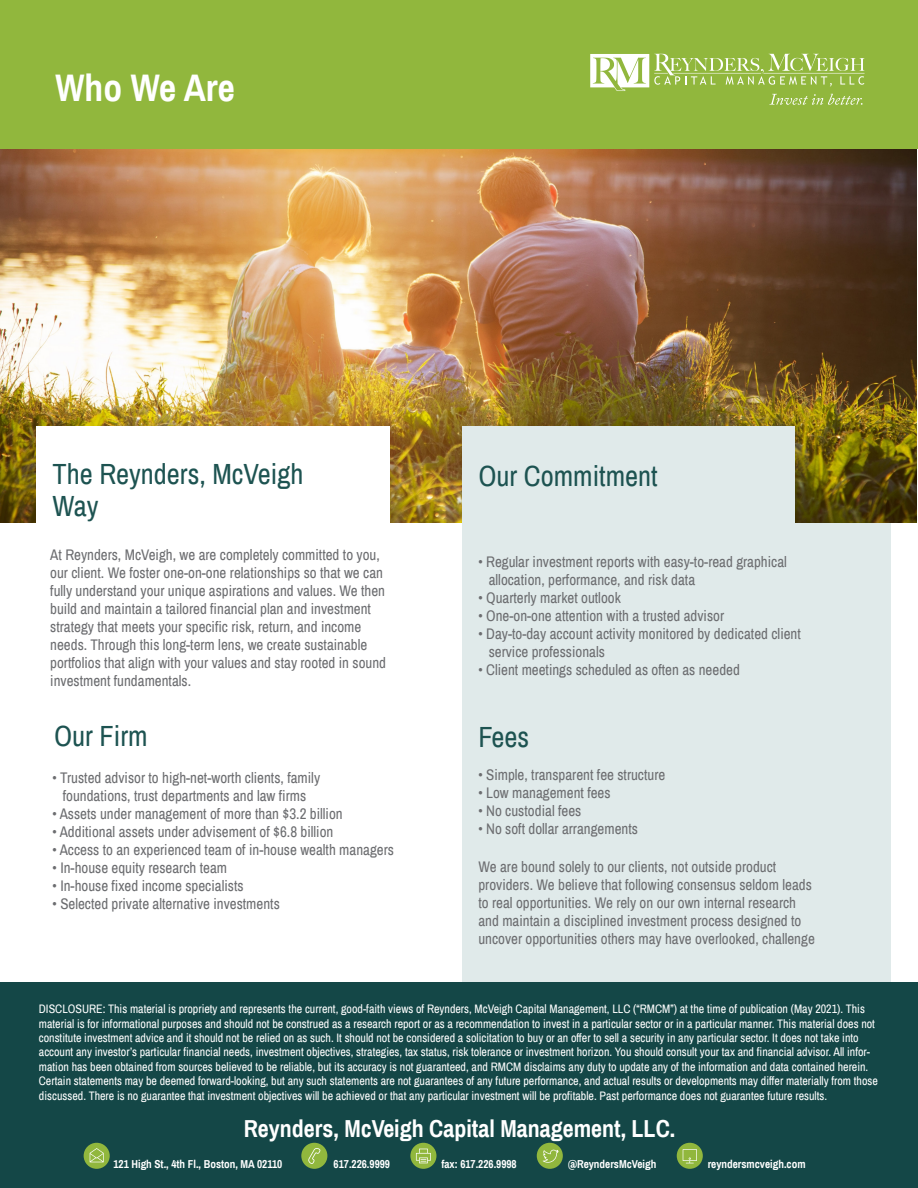
<style>
.page{position:relative;width:918px;height:1188px;background:#fff}
.page>*{position:absolute;margin:0;border:0;box-sizing:border-box;transform-origin:0 0}
.t1{font:700 37.5px "Archivo Narrow";color:#fff}
.t2{font:28.5px "Archivo Narrow";color:#1d5351}
.t3{font:700 24px "Archivo Narrow";color:#fff}
.t4{font:15px/18px "Archivo Narrow";color:#6c6d70}
.t5{font:12px/14.4px "Archivo Narrow";color:#fff}
.t6{font:700 11.25px "Archivo Narrow";color:#fff}
</style>
<div class="page">
<div style="left:463px;top:522px;width:428px;height:471px;background:#e0eaea"></div>
<img style="left:0;top:148px;width:917px;height:374px">
<div style="left:0;top:0;width:918px;height:148px;background:#91b73d"></div>
<div style="left:0;top:983px;width:918px;height:205px;background:#144747"></div>
<div style="left:84px;top:1143px;width:26px;height:26px;background:#91b73d;border-radius:50%"></div>
<svg style="left:90px;top:1148px;width:14px;height:14px"></svg>
<div style="left:301px;top:1143px;width:26px;height:26px;background:#91b73d;border-radius:50%"></div>
<svg style="left:308px;top:1148px;width:13px;height:16px"></svg>
<div style="left:410px;top:1143px;width:26px;height:26px;background:#91b73d;border-radius:50%"></div>
<svg style="left:416px;top:1149px;width:15px;height:14px"></svg>
<div style="left:677px;top:1143px;width:26px;height:26px;background:#91b73d;border-radius:50%"></div>
<svg style="left:683px;top:1149px;width:14px;height:14px"></svg>
<div style="left:537px;top:1143px;width:26px;height:26px;background:#91b73d;border-radius:50%"></div>
<svg style="left:543px;top:1150px;width:16px;height:13px"></svg>
<svg style="left:590px;top:54px;width:275px;height:51px"></svg>
<div style="left:36px;top:426px;width:353px;height:108px;background:#fff"></div>
<div style="left:462px;top:426px;width:332px;height:108px;background:#e0eaea"></div>
<p class="t1" style="left:56px;top:61px;width:181px">Who We Are</p>
<p class="t2" style="left:53px;top:454px;width:252px">The Reynders, McVeigh</p>
<p class="t2" style="left:53px;top:486px;width:47px">Way</p>
<p class="t4" style="left:50px;top:545px;width:337px">At Reynders, McVeigh, we are completely committed to you, our client. We foster one-on-one relationships so that we can fully understand your unique aspirations and values. We then build and maintain a tailored financial plan and investment strategy that meets your specific risk, return, and income needs. Through this long-term lens, we create sustainable portfolios that align with your values and stay rooted in sound investment fundamentals.</p>
<p class="t2" style="left:54px;top:716px;width:95px">Our Firm</p>
<p class="t4" style="left:53px;top:768px;width:269px;text-align:center">• Trusted advisor to high-net-worth clients, family foundations, trust departments and law firms</p>
<p class="t4" style="left:53px;top:804px;width:292px">• Assets under management of more than $3.2 billion</p>
<p class="t4" style="left:53px;top:822px;width:282px">• Additional assets under advisement of $6.8 billion</p>
<p class="t4" style="left:53px;top:840px;width:343px">• Access to an experienced team of in-house wealth managers</p>
<p class="t4" style="left:53px;top:858px;width:176px">• In-house equity research team</p>
<p class="t4" style="left:53px;top:876px;width:192px">• In-house fixed income specialists</p>
<p class="t4" style="left:53px;top:894px;width:229px">• Selected private alternative investments</p>
<p class="t2" style="left:478px;top:456px;width:181px">Our Commitment</p>
<p class="t4" style="left:489px;top:553px;width:300px;text-indent:-10px">• Regular investment reports with easy-to-read graphical allocation, performance, and risk data</p>
<p class="t4" style="left:478px;top:589px;width:144px">• Quarterly market outlook</p>
<p class="t4" style="left:478px;top:607px;width:247px">• One-on-one attention with a trusted advisor</p>
<p class="t4" style="left:489px;top:625px;width:314px;text-indent:-10px">• Day-to-day account activity monitored by dedicated client service professionals</p>
<p class="t4" style="left:478px;top:661px;width:263px">• Client meetings scheduled as often as needed</p>
<p class="t2" style="left:478px;top:717px;width:52px">Fees</p>
<p class="t4" style="left:478px;top:765px;width:188px">• Simple, transparent fee structure</p>
<p class="t4" style="left:478px;top:783px;width:134px">• Low management fees</p>
<p class="t4" style="left:478px;top:801px;width:104px">• No custodial fees</p>
<p class="t4" style="left:478px;top:819px;width:161px">• No soft dollar arrangements</p>
<p class="t4" style="left:478px;top:857px;width:338px">We are bound solely to our clients, not outside product providers. We believe that following consensus seldom leads to real opportunities. We rely on our own internal research and maintain a disciplined investment process designed to uncover opportunities others may have overlooked, challenge</p>
<p class="t5" style="left:39px;top:1002px;width:841px">DISCLOSURE: This material is propriety and represents the current, good-faith views of Reynders, McVeigh Capital Management, LLC (“RMCM”) at the time of publication (May 2021). This material is for informational purposes and should not be construed as a research report or as a recommendation to invest in a particular sector or in a particular manner. This material does not constitute investment advice and it should not be relied on as such. It should not be considered a solicitation to buy or an offer to sell a security in any particular sector. It does not take into account any investor’s particular financial needs, investment objectives, strategies, tax status, risk tolerance or investment horizon. You should consult your tax and financial advisor. All infor&shy;mation has been obtained from sources believed to be reliable, but its accuracy is not guaranteed, and RMCM disclaims any duty to update any of the information and data contained herein.<br>Certain statements may be deemed forward-looking, but any such statements are not guarantees of any future performance, and actual results or developments may differ materially from those discussed. There is no guarantee that investment objectives will be achieved or that any particular investment will be profitable. Past performance does not guarantee future results.</p>
<p class="t3" style="left:244px;top:1111px;width:433px">Reynders, McVeigh Capital Management, LLC.</p>
<p class="t6" style="left:113px;top:1156px;width:170px">121 High St., 4th Fl., Boston, MA 02110</p>
<p class="t6" style="left:334px;top:1156px;width:58px">617.226.9999</p>
<p class="t6" style="left:441px;top:1156px;width:77px">fax: 617.226.9998</p>
<p class="t6" style="left:568px;top:1156px;width:90px">@ReyndersMcVeigh</p>
<p class="t6" style="left:708px;top:1156px;width:99px">reyndersmcveigh.com</p>
</div>
